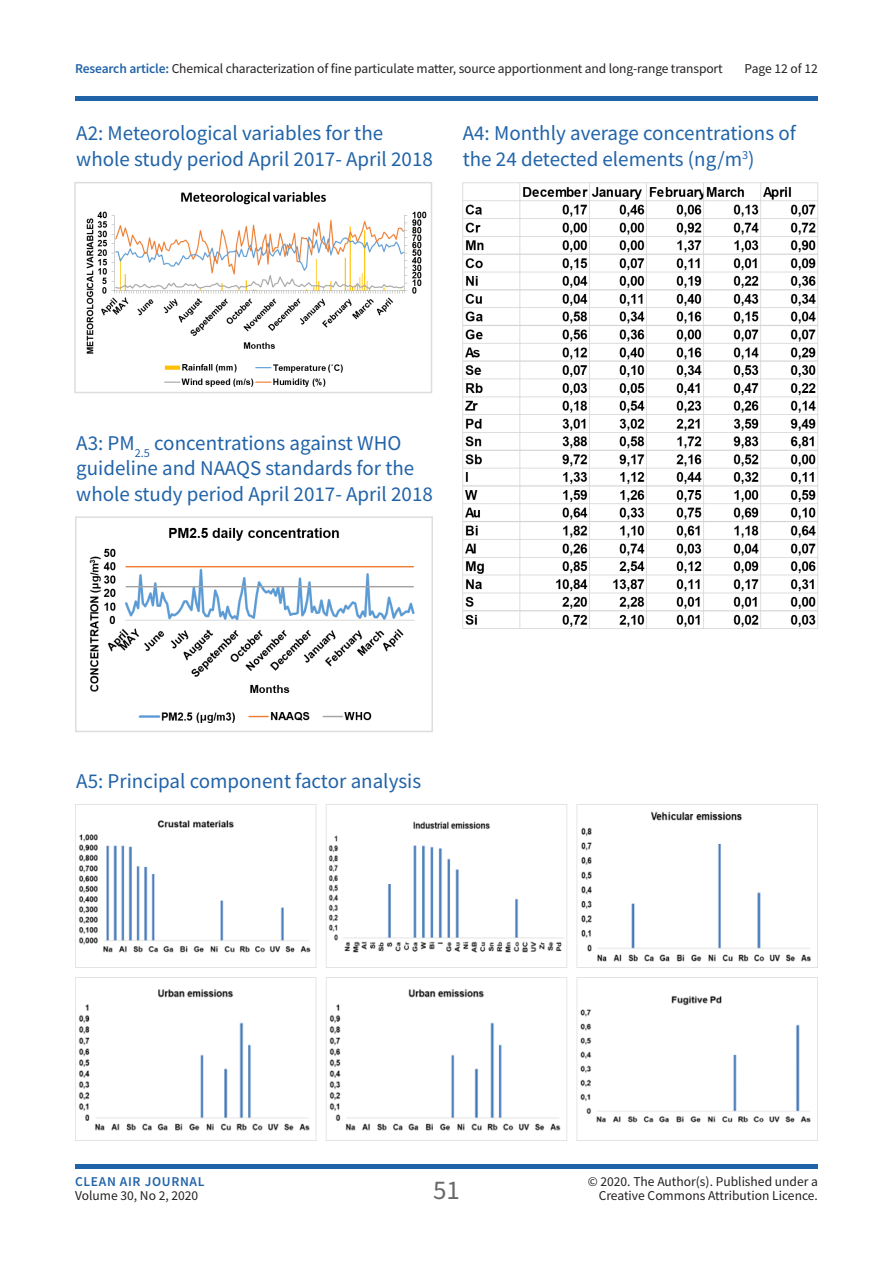
<style>
.page{position:relative;width:893px;height:1263px;background:#fff}
.page>*{position:absolute;margin:0;border:0;box-sizing:border-box;transform-origin:0 0}
.t1{font:27px "Source Sans Pro";color:#686868}
.t2{font:21px/25.5px "Source Sans Pro";color:#2163a8}
.t3{font:13.5px/13.5px "Source Sans Pro";letter-spacing:-.01em;color:#231f20;text-align:right}
.t4{font:600 13.5px "Source Sans Pro";letter-spacing:.05em;color:#2163a8}
.s1{font-weight:600;color:#2163a8}
</style>
<div class="page">
<hr style="left:75px;top:96px;width:743px;height:4px;background:#2163a8">
<div style="left:75px;top:1164px;width:743px;height:5px;background:#2163a8"></div>
<img style="left:86px;top:191px;width:341px;height:196px">
<div style="left:74px;top:182px;width:358px;height:211px;border:2px solid #dedddc"></div>
<img style="left:89px;top:527px;width:326px;height:196px">
<div style="left:75px;top:516px;width:358px;height:216px;border:2px solid #dedddc"></div>
<img style="left:75px;top:804px;width:743px;height:336px">
<img style="left:462px;top:182px;width:357px;height:446px">
<p class="t3" style="left:75px;top:62px;width:649px"><span class="s1">Research article:</span> Chemical characterization of fine particulate matter, source apportionment and long-range transport</p>
<p class="t3" style="left:745px;top:62px;width:75px">Page 12 of 12</p>
<p class="t2" style="left:76px;top:120px;width:358px">A2: Meteorological variables for the whole study period April 2017- April 2018</p>
<p class="t2" style="left:463px;top:120px;width:335px">A4: Monthly average concentrations of the 24 detected elements (ng/m<sup>3</sup>)</p>
<p class="t2" style="left:76px;top:430px;width:358px">A3: PM<sub>2.5</sub> concentrations against WHO guideline and NAAQS standards for the whole study period April 2017- April 2018</p>
<p class="t2" style="left:76px;top:769px;width:346px">A5: Principal component factor analysis</p>
<p class="t4" style="left:75px;top:1173px;width:131px">CLEAN AIR JOURNAL</p>
<p class="t3" style="left:75px;top:1188px;width:125px">Volume 30, No 2, 2020</p>
<p class="t1" style="left:433px;top:1172px;width:28px">51</p>
<p class="t3" style="left:588px;top:1175px;width:232px">© 2020. The Author(s). Published under a<br>Creative Commons Attribution Licence.</p>
</div>
